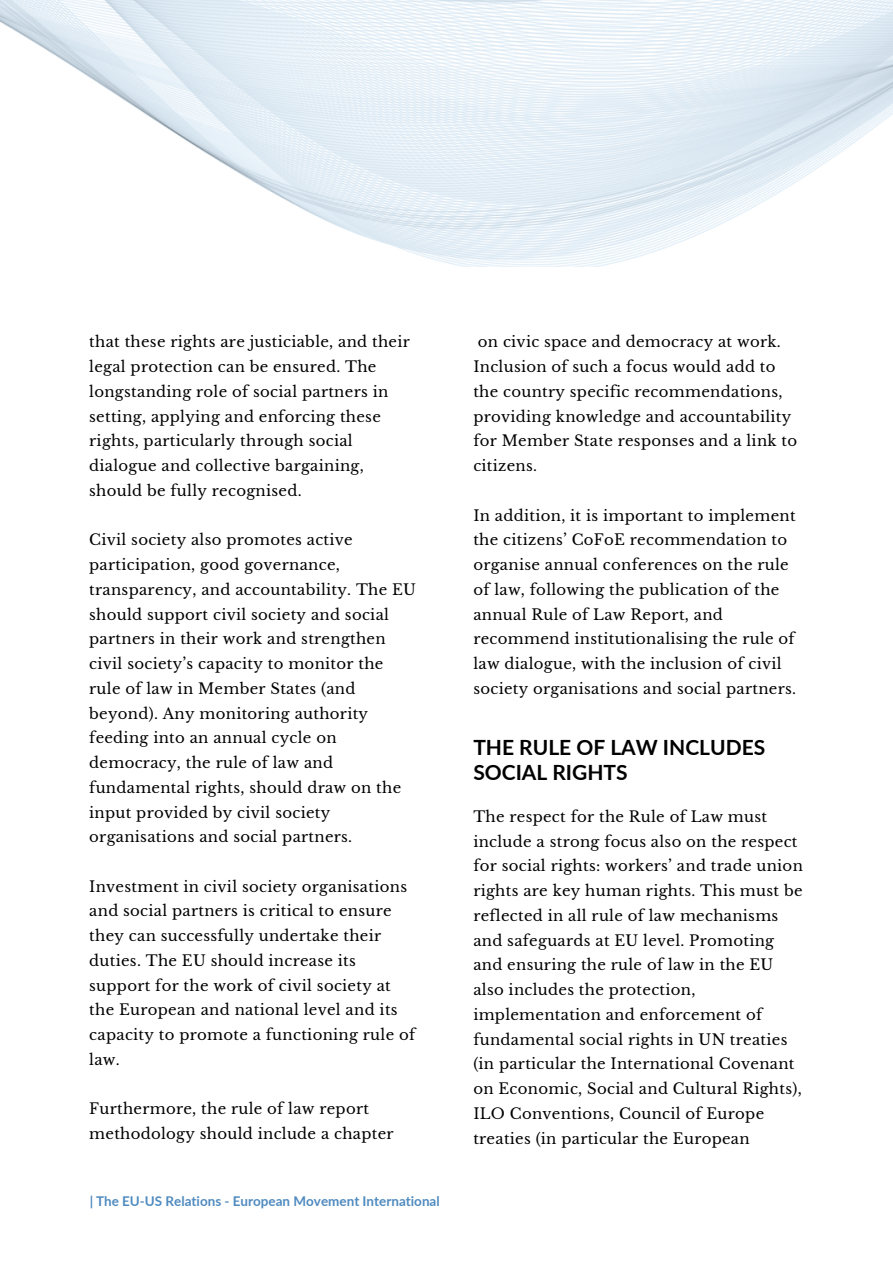
<style>
.page{position:relative;width:893px;height:1264px;background:#fff}
.page>*{position:absolute;margin:0;border:0;box-sizing:border-box;transform-origin:0 0}
.t1{font:700 21px/24.8px "Lato";color:#000}
.t2{font:14.85px/24.8px "Libre Baskerville";letter-spacing:.02em;color:#000}
.t3{font:700 13.5px "Lato";color:#0057a3}
</style>
<div class="page">
<img style="left:0;top:0;width:892px;height:267px">
<p class="t2" style="left:89px;top:330px;width:322px">that these rights are justiciable, and their legal protection can be ensured. The longstanding role of social partners in setting, applying and enforcing these rights, particularly through social dialogue and collective bargaining, should be fully recognised.</p>
<p class="t2" style="left:89px;top:528px;width:328px">Civil society also promotes active participation, good governance, transparency, and accountability. The EU should support civil society and social partners in their work and strengthen civil society’s capacity to monitor the rule of law in Member States (and beyond). Any monitoring authority feeding into an annual cycle on democracy, the rule of law and fundamental rights, should draw on the input provided by civil society organisations and social partners.</p>
<p class="t2" style="left:89px;top:874px;width:327px">Investment in civil society organisations and social partners is critical to ensure they can successfully undertake their duties. The EU should increase its support for the work of civil society at the European and national level and its capacity to promote a functioning rule of law.</p>
<p class="t2" style="left:89px;top:1096px;width:306px">Furthermore, the rule of law report methodology should include a chapter</p>
<p class="t3" style="left:89px;top:1192px;width:352px">| The EU-US Relations - European Movement International</p>
<p class="t2" style="left:473px;top:330px;width:325px;text-indent:5px">on civic space and democracy at work.<br>Inclusion of such a focus would add to the country specific recommendations, providing knowledge and accountability for Member State responses and a link to citizens.</p>
<p class="t2" style="left:473px;top:503px;width:324px">In addition, it is important to implement the citizens’ CoFoE recommendation to organise annual conferences on the rule of law, following the publication of the annual Rule of Law Report, and recommend institutionalising the rule of law dialogue, with the inclusion of civil society organisations and social partners.</p>
<h1 class="t1" style="left:473px;top:734px;width:293px">THE RULE OF LAW INCLUDES<br>SOCIAL RIGHTS</h1>
<p class="t2" style="left:473px;top:804px;width:331px">The respect for the Rule of Law must include a strong focus also on the respect for social rights: workers’ and trade union rights are key human rights. This must be reflected in all rule of law mechanisms and safeguards at EU level. Promoting and ensuring the rule of law in the EU also includes the protection, implementation and enforcement of fundamental social rights in UN treaties (in particular the International Covenant on Economic, Social and Cultural Rights), ILO Conventions, Council of Europe treaties (in particular the European</p>
</div>
